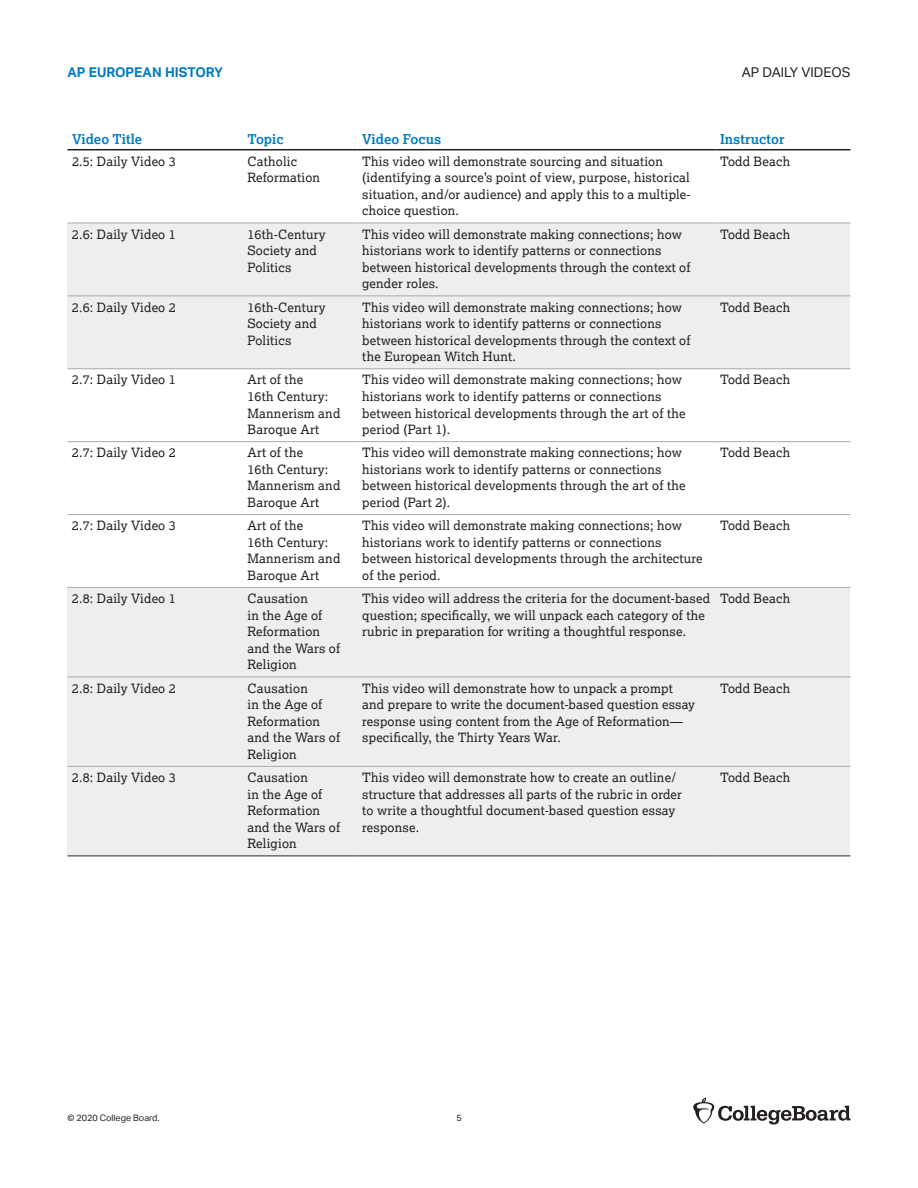
<style>
.page{position:relative;width:918px;height:1188px;background:#fff}
.page>*{position:absolute;margin:0;border:0;box-sizing:border-box;transform-origin:0 0}
.t1{font:700 13.5px "Lexia";letter-spacing:.005em;color:#007bc3}
.t2{font:700 13.5px "Aktiv Grotesk";color:#007bc3}
.t3{font:13.5px "Aktiv Grotesk";color:#231f20}
.t4{font:12.75px/16.5px "Lexia";letter-spacing:.015em;color:#231f20}
.t5{font:9px "Aktiv Grotesk";color:#231f20}
</style>
<div class="page">
<svg style="left:693px;top:1098px;width:157px;height:27px"></svg>
<hr style="left:68px;top:149px;width:175px;height:1px;background:#231f20">
<hr style="left:243px;top:149px;width:115px;height:1px;background:#231f20">
<hr style="left:358px;top:149px;width:358px;height:1px;background:#231f20">
<hr style="left:716px;top:149px;width:134px;height:1px;background:#231f20">
<div style="left:68px;top:223px;width:175px;height:73px;background:#eeeeef"></div>
<div style="left:243px;top:223px;width:115px;height:73px;background:#eeeeef"></div>
<div style="left:358px;top:223px;width:358px;height:73px;background:#eeeeef"></div>
<div style="left:716px;top:223px;width:134px;height:73px;background:#eeeeef"></div>
<div style="left:68px;top:296px;width:175px;height:73px;background:#eeeeef"></div>
<div style="left:243px;top:296px;width:115px;height:73px;background:#eeeeef"></div>
<div style="left:358px;top:296px;width:358px;height:73px;background:#eeeeef"></div>
<div style="left:716px;top:296px;width:134px;height:73px;background:#eeeeef"></div>
<div style="left:68px;top:587px;width:175px;height:90px;background:#eeeeef"></div>
<div style="left:243px;top:587px;width:115px;height:90px;background:#eeeeef"></div>
<div style="left:358px;top:587px;width:358px;height:90px;background:#eeeeef"></div>
<div style="left:716px;top:587px;width:134px;height:90px;background:#eeeeef"></div>
<div style="left:68px;top:677px;width:175px;height:89px;background:#eeeeef"></div>
<div style="left:243px;top:677px;width:115px;height:89px;background:#eeeeef"></div>
<div style="left:358px;top:677px;width:358px;height:89px;background:#eeeeef"></div>
<div style="left:716px;top:677px;width:134px;height:89px;background:#eeeeef"></div>
<div style="left:68px;top:766px;width:175px;height:90px;background:#eeeeef"></div>
<div style="left:243px;top:766px;width:115px;height:90px;background:#eeeeef"></div>
<div style="left:358px;top:766px;width:358px;height:90px;background:#eeeeef"></div>
<div style="left:716px;top:766px;width:134px;height:90px;background:#eeeeef"></div>
<hr style="left:68px;top:296px;width:175px;height:1px;background:#a8a9ad">
<hr style="left:243px;top:296px;width:115px;height:1px;background:#a8a9ad">
<hr style="left:358px;top:296px;width:358px;height:1px;background:#a8a9ad">
<hr style="left:716px;top:296px;width:134px;height:1px;background:#a8a9ad">
<hr style="left:68px;top:441px;width:175px;height:1px;background:#a8a9ad">
<hr style="left:243px;top:441px;width:115px;height:1px;background:#a8a9ad">
<hr style="left:358px;top:441px;width:358px;height:1px;background:#a8a9ad">
<hr style="left:716px;top:441px;width:134px;height:1px;background:#a8a9ad">
<hr style="left:68px;top:514px;width:175px;height:1px;background:#a8a9ad">
<hr style="left:243px;top:514px;width:115px;height:1px;background:#a8a9ad">
<hr style="left:358px;top:514px;width:358px;height:1px;background:#a8a9ad">
<hr style="left:716px;top:514px;width:134px;height:1px;background:#a8a9ad">
<hr style="left:68px;top:677px;width:175px;height:1px;background:#a8a9ad">
<hr style="left:243px;top:677px;width:115px;height:1px;background:#a8a9ad">
<hr style="left:358px;top:677px;width:358px;height:1px;background:#a8a9ad">
<hr style="left:716px;top:677px;width:134px;height:1px;background:#a8a9ad">
<hr style="left:68px;top:223px;width:175px;height:1px;background:#a8a9ad">
<hr style="left:243px;top:223px;width:115px;height:1px;background:#a8a9ad">
<hr style="left:358px;top:223px;width:358px;height:1px;background:#a8a9ad">
<hr style="left:716px;top:223px;width:134px;height:1px;background:#a8a9ad">
<hr style="left:68px;top:766px;width:175px;height:1px;background:#a8a9ad">
<hr style="left:243px;top:766px;width:115px;height:1px;background:#a8a9ad">
<hr style="left:358px;top:766px;width:358px;height:1px;background:#a8a9ad">
<hr style="left:716px;top:766px;width:134px;height:1px;background:#a8a9ad">
<hr style="left:68px;top:855px;width:175px;height:2px;background:#6c6d70">
<hr style="left:243px;top:855px;width:115px;height:2px;background:#6c6d70">
<hr style="left:358px;top:855px;width:358px;height:2px;background:#6c6d70">
<hr style="left:716px;top:855px;width:134px;height:2px;background:#6c6d70">
<hr style="left:68px;top:368px;width:175px;height:1px;background:#a8a9ad">
<hr style="left:243px;top:368px;width:115px;height:1px;background:#a8a9ad">
<hr style="left:358px;top:368px;width:358px;height:1px;background:#a8a9ad">
<hr style="left:716px;top:368px;width:134px;height:1px;background:#a8a9ad">
<hr style="left:68px;top:587px;width:175px;height:1px;background:#a8a9ad">
<hr style="left:243px;top:587px;width:115px;height:1px;background:#a8a9ad">
<hr style="left:358px;top:587px;width:358px;height:1px;background:#a8a9ad">
<hr style="left:716px;top:587px;width:134px;height:1px;background:#a8a9ad">
<p class="t2" style="left:68px;top:65px;width:157px">AP EUROPEAN HISTORY</p>
<p class="t3" style="left:742px;top:65px;width:110px">AP DAILY VIDEOS</p>
<p class="t1" style="left:72px;top:130px;width:72px">Video Title</p>
<p class="t1" style="left:248px;top:130px;width:38px">Topic</p>
<p class="t1" style="left:362px;top:130px;width:81px">Video Focus</p>
<p class="t1" style="left:720px;top:130px;width:66px">Instructor</p>
<p class="t4" style="left:72px;top:153px;width:105px">2.5: Daily Video 3</p>
<p class="t4" style="left:248px;top:153px;width:74px">Catholic<br>Reformation</p>
<p class="t4" style="left:362px;top:153px;width:330px">This video will demonstrate sourcing and situation (identifying a source’s point of view, purpose, historical situation, and/or audience) and apply this to a multiple&shy;choice question.</p>
<p class="t4" style="left:720px;top:153px;width:72px">Todd Beach</p>
<p class="t4" style="left:72px;top:225px;width:105px">2.6: Daily Video 1</p>
<p class="t4" style="left:248px;top:225px;width:80px">16th-Century<br>Society and<br>Politics</p>
<p class="t4" style="left:362px;top:225px;width:330px">This video will demonstrate making connections; how historians work to identify patterns or connections between historical developments through the context of gender roles.</p>
<p class="t4" style="left:720px;top:225px;width:72px">Todd Beach</p>
<p class="t4" style="left:72px;top:298px;width:105px">2.6: Daily Video 2</p>
<p class="t4" style="left:248px;top:298px;width:80px">16th-Century<br>Society and<br>Politics</p>
<p class="t4" style="left:362px;top:298px;width:330px">This video will demonstrate making connections; how historians work to identify patterns or connections between historical developments through the context of the European Witch Hunt.</p>
<p class="t4" style="left:720px;top:298px;width:72px">Todd Beach</p>
<p class="t4" style="left:72px;top:371px;width:105px">2.7: Daily Video 1</p>
<p class="t4" style="left:248px;top:371px;width:94px">Art of the<br>16th Century:<br>Mannerism and<br>Baroque Art</p>
<p class="t4" style="left:362px;top:371px;width:325px">This video will demonstrate making connections; how historians work to identify patterns or connections between historical developments through the art of the period (Part 1).</p>
<p class="t4" style="left:720px;top:371px;width:72px">Todd Beach</p>
<p class="t4" style="left:72px;top:444px;width:105px">2.7: Daily Video 2</p>
<p class="t4" style="left:248px;top:444px;width:94px">Art of the<br>16th Century:<br>Mannerism and<br>Baroque Art</p>
<p class="t4" style="left:362px;top:444px;width:325px">This video will demonstrate making connections; how historians work to identify patterns or connections between historical developments through the art of the period (Part 2).</p>
<p class="t4" style="left:720px;top:444px;width:72px">Todd Beach</p>
<p class="t4" style="left:72px;top:517px;width:105px">2.7: Daily Video 3</p>
<p class="t4" style="left:248px;top:517px;width:94px">Art of the<br>16th Century:<br>Mannerism and<br>Baroque Art</p>
<p class="t4" style="left:362px;top:517px;width:342px">This video will demonstrate making connections; how historians work to identify patterns or connections between historical developments through the architecture of the period.</p>
<p class="t4" style="left:720px;top:517px;width:72px">Todd Beach</p>
<p class="t4" style="left:72px;top:590px;width:105px">2.8: Daily Video 1</p>
<p class="t4" style="left:248px;top:590px;width:94px">Causation<br>in the Age of<br>Reformation and the Wars of<br>Religion</p>
<p class="t4" style="left:362px;top:590px;width:349px">This video will address the criteria for the document-based question; specifically, we will unpack each category of the rubric in preparation for writing a thoughtful response.</p>
<p class="t4" style="left:720px;top:590px;width:72px">Todd Beach</p>
<p class="t4" style="left:72px;top:679px;width:105px">2.8: Daily Video 2</p>
<p class="t4" style="left:248px;top:679px;width:94px">Causation<br>in the Age of<br>Reformation and the Wars of<br>Religion</p>
<p class="t4" style="left:362px;top:679px;width:334px">This video will demonstrate how to unpack a prompt and prepare to write the document-based question essay response using content from the Age of Reformation— specifically, the Thirty Years War.</p>
<p class="t4" style="left:720px;top:679px;width:72px">Todd Beach</p>
<p class="t4" style="left:72px;top:769px;width:105px">2.8: Daily Video 3</p>
<p class="t4" style="left:248px;top:769px;width:94px">Causation<br>in the Age of<br>Reformation and the Wars of<br>Religion</p>
<p class="t4" style="left:362px;top:769px;width:321px">This video will demonstrate how to create an outline/ structure that addresses all parts of the rubric in order to write a thoughtful document-based question essay response.</p>
<p class="t4" style="left:720px;top:769px;width:72px">Todd Beach</p>
<p class="t5" style="left:68px;top:1113px;width:94px">© 2020 College Board.</p>
<p class="t5" style="left:456px;top:1113px;width:7px">5</p>
</div>
